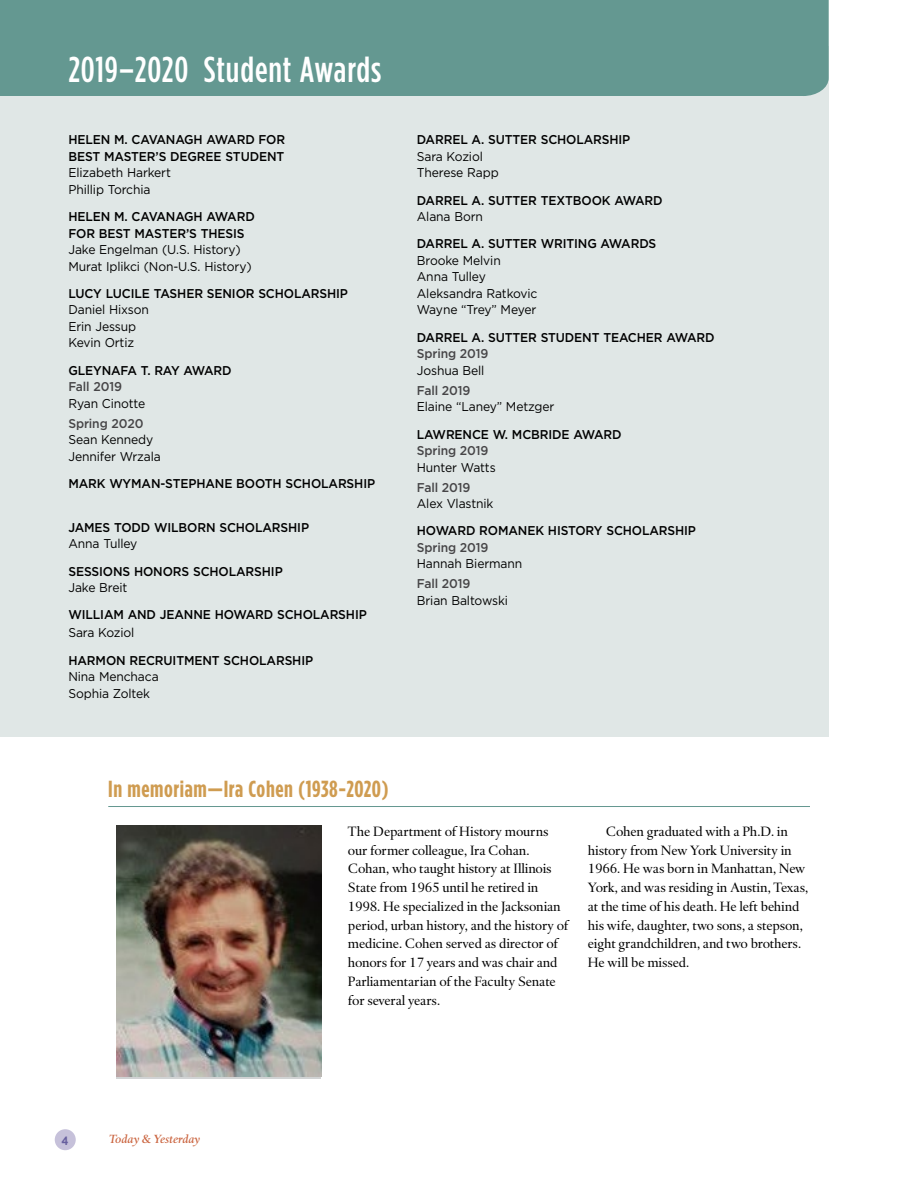
<style>
.page{position:relative;width:918px;height:1188px;background:#fff}
.page>*{position:absolute;margin:0;border:0;box-sizing:border-box;transform-origin:0 0}
.t1{font:500 36px "Gotham Condensed";letter-spacing:.025em;color:#fff}
._1-Main_Head_Multi-C{font:700 23.25px "Gotham Condensed";letter-spacing:.025em;color:#cf9c51}
.t2{font:13.8px/18.8px "Haarlemmer";letter-spacing:-.01em;color:#000}
.t3{font:500 12.75px/16.5px "Gotham";letter-spacing:-.01em;color:#000;scale:.95 1}
._6-Updates_Alumni_Fa{font:12.75px "Gotham";letter-spacing:-.01em;color:#000;scale:.95 1}
.t4{font:500 12.75px "Gotham";letter-spacing:-.01em;color:#464547;scale:.95 1}
._6-Updates_Alumni_Fa-2{font:12.75px "Gotham";letter-spacing:-.03em;color:#000;scale:.95 1}
.t5{font:italic 500 12px "Haarlemmer";color:#ca633e}
.t6{font:700 12px "Gotham";color:#675f9e;scale:.85 1}
</style>
<div class="page">
<div style="left:0;top:47px;width:829px;height:690px;background:#e0e7e6"></div>
<div style="left:0;top:0;width:829px;height:96px;background:#649891"></div>
<div style="left:55px;top:1129px;width:21px;height:21px;background:#c6c1da;border-radius:50%"></div>
<hr style="left:108px;top:806px;width:702px;height:1px;background:#649891">
<img style="left:117px;top:825px;width:204px;height:251px">
<h2 class="t1" style="left:68px;top:50px;width:314px">2019–2020 Student Awards</h2>
<h3 class="t3" style="left:68px;top:131px;width:230px">HELEN M. CAVANAGH AWARD FOR<br>BEST MASTER’S DEGREE STUDENT</h3>
<p class="_6-Updates_Alumni_Fa" style="left:68px;top:166px;width:109px">Elizabeth Harkert</p>
<p class="_6-Updates_Alumni_Fa" style="left:68px;top:182px;width:88px">Phillip Torchia</p>
<h3 class="t3" style="left:68px;top:208px;width:198px">HELEN M. CAVANAGH AWARD<br>FOR BEST MASTER’S THESIS</h3>
<p class="_6-Updates_Alumni_Fa" style="left:68px;top:243px;width:183px">Jake Engelman (U.S. History)</p>
<p class="_6-Updates_Alumni_Fa" style="left:68px;top:259px;width:194px">Murat Iplikci (Non-U.S. History)</p>
<h3 class="t3" style="left:68px;top:285px;width:296px">LUCY LUCILE TASHER SENIOR SCHOLARSHIP</h3>
<p class="_6-Updates_Alumni_Fa" style="left:68px;top:303px;width:86px">Daniel Hixson</p>
<p class="_6-Updates_Alumni_Fa" style="left:68px;top:319px;width:73px">Erin Jessup</p>
<p class="_6-Updates_Alumni_Fa" style="left:68px;top:336px;width:71px">Kevin Ortiz</p>
<h3 class="t3" style="left:68px;top:362px;width:173px">GLEYNAFA T. RAY AWARD</h3>
<p class="t4" style="left:68px;top:378px;width:58px">Fall 2019</p>
<p class="_6-Updates_Alumni_Fa" style="left:68px;top:396px;width:82px">Ryan Cinotte</p>
<p class="t4" style="left:68px;top:415px;width:80px">Spring 2020</p>
<p class="_6-Updates_Alumni_Fa" style="left:68px;top:433px;width:91px">Sean Kennedy</p>
<p class="_6-Updates_Alumni_Fa" style="left:68px;top:449px;width:99px">Jennifer Wrzala</p>
<h3 class="t3" style="left:68px;top:475px;width:324px">MARK WYMAN-STEPHANE BOOTH SCHOLARSHIP</h3>
<h3 class="t3" style="left:68px;top:519px;width:255px">JAMES TODD WILBORN SCHOLARSHIP</h3>
<p class="_6-Updates_Alumni_Fa" style="left:68px;top:537px;width:74px">Anna Tulley</p>
<h3 class="t3" style="left:68px;top:563px;width:227px">SESSIONS HONORS SCHOLARSHIP</h3>
<p class="_6-Updates_Alumni_Fa" style="left:68px;top:581px;width:64px">Jake Breit</p>
<h3 class="t3" style="left:68px;top:607px;width:316px">WILLIAM AND JEANNE HOWARD SCHOLARSHIP</h3>
<p class="_6-Updates_Alumni_Fa" style="left:68px;top:626px;width:71px">Sara Koziol</p>
<h3 class="t3" style="left:68px;top:652px;width:259px">HARMON RECRUITMENT SCHOLARSHIP</h3>
<p class="_6-Updates_Alumni_Fa" style="left:68px;top:670px;width:96px">Nina Menchaca</p>
<p class="_6-Updates_Alumni_Fa" style="left:68px;top:686px;width:88px">Sophia Zoltek</p>
<h3 class="t3" style="left:417px;top:131px;width:226px">DARREL A. SUTTER SCHOLARSHIP</h3>
<p class="_6-Updates_Alumni_Fa" style="left:417px;top:149px;width:71px">Sara Koziol</p>
<p class="_6-Updates_Alumni_Fa" style="left:417px;top:166px;width:88px">Therese Rapp</p>
<h3 class="t3" style="left:417px;top:192px;width:260px">DARREL A. SUTTER TEXTBOOK AWARD</h3>
<p class="_6-Updates_Alumni_Fa" style="left:417px;top:210px;width:71px">Alana Born</p>
<h3 class="t3" style="left:417px;top:236px;width:254px">DARREL A. SUTTER WRITING AWARDS</h3>
<p class="_6-Updates_Alumni_Fa" style="left:417px;top:253px;width:90px">Brooke Melvin</p>
<p class="_6-Updates_Alumni_Fa" style="left:417px;top:270px;width:74px">Anna Tulley</p>
<p class="_6-Updates_Alumni_Fa" style="left:417px;top:286px;width:129px">Aleksandra Ratkovic</p>
<p class="_6-Updates_Alumni_Fa-2" style="left:417px;top:303px;width:127px">Wayne “Trey” Meyer</p>
<h3 class="t3" style="left:417px;top:329px;width:315px">DARREL A. SUTTER STUDENT TEACHER AWARD</h3>
<p class="t4" style="left:417px;top:345px;width:77px">Spring 2019</p>
<p class="_6-Updates_Alumni_Fa" style="left:417px;top:363px;width:73px">Joshua Bell</p>
<p class="t4" style="left:417px;top:382px;width:58px">Fall 2019</p>
<p class="_6-Updates_Alumni_Fa" style="left:417px;top:400px;width:146px">Elaine “Laney” Metzger</p>
<h3 class="t3" style="left:417px;top:426px;width:217px">LAWRENCE W. MCBRIDE AWARD</h3>
<p class="t4" style="left:417px;top:442px;width:77px">Spring 2019</p>
<p class="_6-Updates_Alumni_Fa" style="left:417px;top:460px;width:85px">Hunter Watts</p>
<p class="t4" style="left:417px;top:479px;width:58px">Fall 2019</p>
<p class="_6-Updates_Alumni_Fa" style="left:417px;top:496px;width:82px">Alex Vlastnik</p>
<h3 class="t3" style="left:417px;top:522px;width:295px">HOWARD ROMANEK HISTORY SCHOLARSHIP</h3>
<p class="t4" style="left:417px;top:539px;width:77px">Spring 2019</p>
<p class="_6-Updates_Alumni_Fa" style="left:417px;top:557px;width:112px">Hannah Biermann</p>
<p class="t4" style="left:417px;top:575px;width:58px">Fall 2019</p>
<p class="_6-Updates_Alumni_Fa" style="left:417px;top:593px;width:97px">Brian Baltowski</p>
<p class="_1-Main_Head_Multi-C" style="left:108px;top:776px;width:282px">In memoriam—Ira Cohen (1938-2020)</p>
<p class="t6" style="left:62px;top:1132px;width:10px">4</p>
<p class="t5" style="left:109px;top:1132px;width:93px">Today &amp; Yesterday</p>
<p class="t2" style="left:348px;top:822px;width:222px">The Department of History mourns our former colleague, Ira Cohan.<br>Cohan, who taught history at Illinois State from 1965 until he retired in 1998. He specialized in the Jacksonian period, urban history, and the history of medicine. Cohen served as director of honors for 17 years and was chair and Parliamentarian of the Faculty Senate for several years.</p>
<p class="t2" style="left:588px;top:822px;width:222px;text-indent:18px">Cohen graduated with a Ph.D. in history from New York University in 1966. He was born in Manhattan, New York, and was residing in Austin, Texas, at the time of his death. He left behind his wife, daughter, two sons, a stepson, eight grandchildren, and two brothers.<br>He will be missed.</p>
</div>
